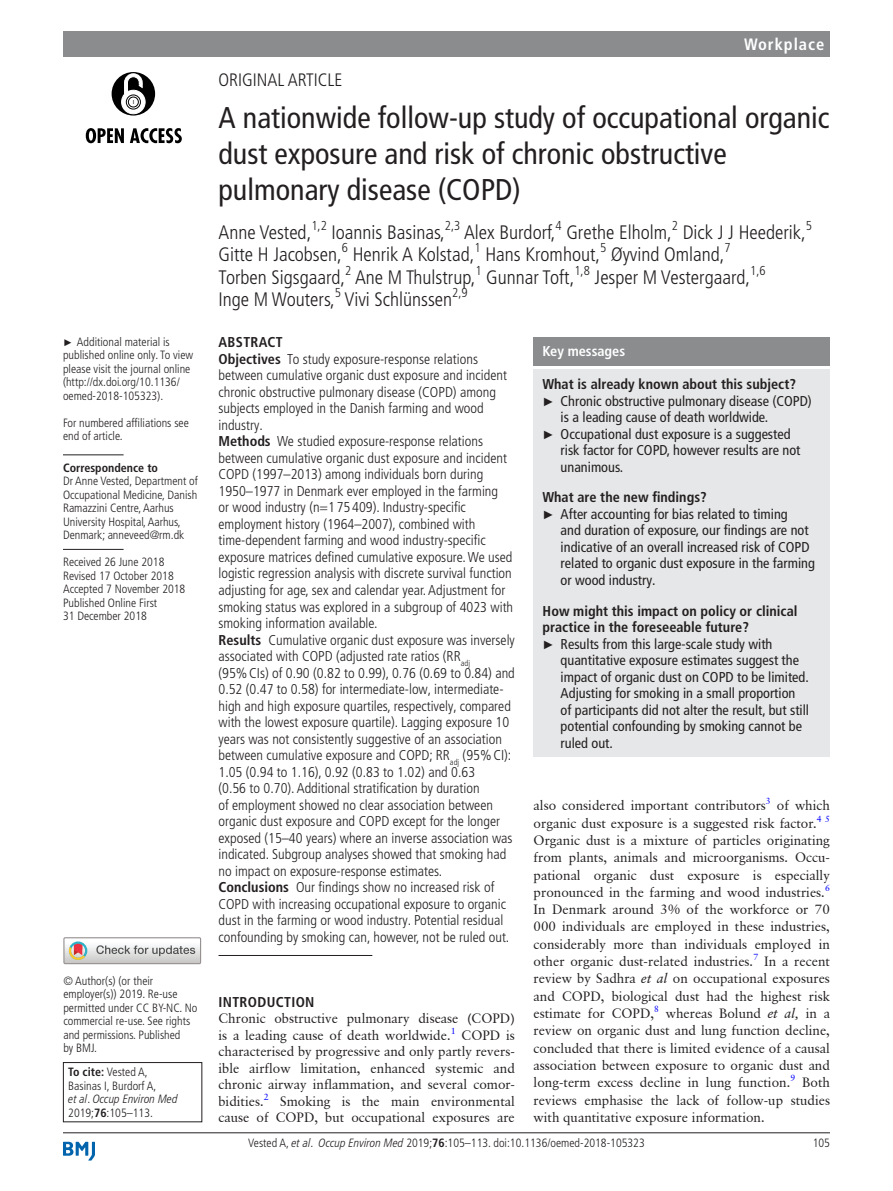
<style>
.page{position:relative;width:893px;height:1191px;background:#fff}
.page>*{position:absolute;margin:0;border:0;box-sizing:border-box;transform-origin:0 0}
.t1{font:condensed 30px/36px "Frutiger LT Pro";color:#231f20}
.t2{font:300 condensed 19.5px/22.5px "Frutiger LT Pro";color:#231f20}
.t3{font:300 condensed 18px "Frutiger LT Pro";color:#231f20}
.t4{font:700 condensed 16.5px "Frutiger LT Pro";letter-spacing:.055em;color:#fff}
.t5{font:300 condensed 14.25px/16.5px "Frutiger LT Pro";color:#231f20}
.t6{font:condensed 14.25px/16.5px "Frutiger LT Pro";color:#231f20}
.t7{font:700 condensed 14.25px/16.5px "Frutiger LT Pro";color:#231f20}
.t8{font:700 condensed 14.25px "Frutiger LT Pro";letter-spacing:.025em;color:#231f20}
.t9{font:700 condensed 14.25px "Frutiger LT Pro";color:#fff}
.t10{font:13.5px/17.2px "Classical Garamond BT";color:#231f20;text-align:justify}
.t11{font:300 condensed 12px/13.5px "Frutiger LT Pro";color:#231f20}
.t12{font:700 condensed 12px "Frutiger LT Pro";color:#231f20}
.s1{font-family:"Arial";font-weight:400;font-stretch:normal;font-size:9.75px}
.s2{font-weight:700}
.s3{font-style:italic}
.s4{font-family:"Arial";font-stretch:normal;font-size:12px}
.s5{font-family:"Arial";font-weight:400;font-stretch:normal;font-size:12px}
.s6{font-weight:400}
</style>
<div class="page">
<hr style="left:63px;top:1132px;width:767px;height:1px;background:#231f20">
<svg style="left:63px;top:1141px;width:32px;height:19px"></svg>
<div style="left:63px;top:31px;width:767px;height:25px;background:#8a8c8e"></div>
<div style="left:63px;top:1062px;width:139px;height:60px;border:1px solid #231f20"></div>
<hr style="left:63px;top:454px;width:61px;height:1px;background:#231f20">
<hr style="left:63px;top:549px;width:61px;height:1px;background:#231f20">
<div style="left:63px;top:937px;width:138px;height:27px;border:1px solid #969090"></div>
<svg style="left:64px;top:937px;width:137px;height:26px"></svg>
<hr style="left:219px;top:955px;width:153px;height:1px;background:#231f20">
<div style="left:534px;top:337px;width:296px;height:28px;background:#8a8c8e"></div>
<div style="left:534px;top:369px;width:296px;height:388px;background:#e6e7e8"></div>
<div style="left:112px;top:72px;width:43px;height:43px;background:#000;border-radius:50%"></div>
<svg style="left:121px;top:73px;width:25px;height:41px"></svg>
<div style="left:126px;top:95px;width:15px;height:14px;border:1px solid #000;border-radius:50%"></div>
<div style="left:128px;top:97px;width:11px;height:10px;border:1px solid #000;border-radius:50%"></div>
<svg style="left:86px;top:128px;width:38px;height:15px"></svg>
<svg style="left:130px;top:128px;width:52px;height:15px"></svg>
<p class="t11" style="left:63px;top:335px;width:132px"><span class="s1">►</span> Additional material is published online only. To view please visit the journal online (http://dx.doi.org/10.1136/ oemed-2018-105323).</p>
<p class="t11" style="left:63px;top:416px;width:127px">For numbered affiliations see end of article.</p>
<p class="t12" style="left:63px;top:460px;width:97px">Correspondence to</p>
<p class="t11" style="left:63px;top:474px;width:136px">Dr Anne Vested, Department of<br>Occupational Medicine, Danish<br>Ramazzini Centre, Aarhus<br>University Hospital, Aarhus,<br>Denmark; anneveed@rm.dk</p>
<p class="t11" style="left:63px;top:555px;width:124px">Received 26 June 2018<br>Revised 17 October 2018<br>Accepted 7 N ovember 2018<br>Published Online First<br>31 December 2018</p>
<p class="t11" style="left:63px;top:973px;width:136px">© Author(s) (or their employer(s)) 2019. Re-use permitted under CC BY-NC. No commercial re-use. See rights and permissions. Published<br>by BMJ.</p>
<p class="t11" style="left:68px;top:1065px;width:111px"><span class="s2">To cite:</span> Vested A,<br>Basinas I, Burdorf A,<br><span class="s3">et al</span>. <span class="s3">Occup Environ Med<br></span>2019;<span class="s2">76</span>:105–113.</p>
<p class="t4" style="left:744px;top:34px;width:81px">Workplace</p>
<p class="t3" style="left:219px;top:69px;width:125px">Original article</p>
<h1 class="t1" style="left:219px;top:99px;width:613px">A nationwide follow-up study of occupational organic dust exposure and risk of chronic obstructive pulmonary disease (COPD)</h1>
<p class="t2" style="left:219px;top:221px;width:595px">Anne Vested,<sup>1,2</sup> Ioannis Basinas,<sup>2,3</sup> Alex Burdorf,<sup>4</sup> Grethe Elholm,<sup>2</sup> Dick J J Heederik,<sup>5<br></sup>Gitte H Jacobsen,<sup>6</sup> Henrik A Kolstad,<sup>1</sup> Hans Kromhout,<sup>5</sup> Øyvind Omland,<sup>7<br></sup>Torben Sigsgaard,<sup>2</sup> Ane M Thulstrup,<sup>1</sup> Gunnar Toft,<sup>1,8</sup> Jesper M Vestergaard,<sup>1,6<br></sup>I nge M Wouters,<sup>5</sup> Vivi Schlünssen<sup>2,9</sup></p>
<p class="t5" style="left:219px;top:334px;width:298px"><span class="s2">Abstract<br>Objectives</span> To study exposure-response relations between cumulative organic dust exposure and incident chronic obstructive pulmonary disease (COPD) among subjects employed in the Danish farming and wood industry.<br><span class="s2">Methods</span> We studied exposure-response relations between cumulative organic dust exposure and incident COPD (1997–2013) among individuals born during 1950–1977 in Denmark ever employed in the farming<br>or wood industry (n=1 75 409). I ndustry-specific employment history (1964–2007), combined with time-dependent farming and wood industry-specific exposure matrices defined cumulative exposure. We used logistic regression analysis with discrete survival function adjusting for age, sex and calendar year. Adjustment for smoking status was explored in a subgroup of 4023 with smoking information available.<br><span class="s2">Results</span> C umulative organic dust exposure was inversely associated with COPD (adjusted rate ratios (RR<sub>adj<br></sub>(95% CIs) of 0.90 (0.82 to 0.99), 0.76 (0.69 to 0.84) and 0.52 (0.47 to 0.58) for intermediate-low, intermediate&shy;high and high exposure quartiles, respectively, compared with the lowest exposure quartile). Lagging exposure 10 years was not consistently suggestive of an association between cumulative exposure and COPD; RR<sub>adj</sub> (95% CI):<br>1.05 (0.94 to 1.16), 0.92 (0.83 to 1.02) and 0.63<br>(0.56 to 0.70). Additional stratification by duration<br>of employment showed no clear association between organic dust exposure and COPD except for the longer exposed (15–40 years) where an inverse association was indicated. Subgroup analyses showed that smoking had no impact on exposure-response estimates.<br><span class="s2">Conclusions</span> Our findings show no increased risk of COPD with increasing occupational exposure to organic dust in the farming or wood industry. Potential residual confounding by smoking can, however, not be ruled out.</p>
<p class="t8" style="left:219px;top:993px;width:66px">Introductio</p>
<p class="t7" style="left:305px;top:993px;width:11px">n</p>
<p class="t10" style="left:219px;top:1010px;width:298px;line-height:16.5px">Chronic obstructive pulmonary disease (COPD) is a leading cause of death worldwide.<sup>1</sup> COPD is characterised by progressive and only partly revers&shy;ible airflow limitation, enhanced systemic and chronic airway inflammation, and several comor&shy;bidities.<sup>2</sup></p>
<p class="t10" style="left:219px;top:1092px;width:298px;line-height:16.5px;text-align:right">Smoking is the main environmental<br>cause of COPD, but occupational exposures are</p>
<p class="t9" style="left:543px;top:343px;width:84px">Key messages</p>
<p class="t7" style="left:543px;top:376px;width:255px">What is already known about this subject?</p>
<p class="t6" style="left:543px;top:392px;width:271px"><span class="s4">►</span> Chronic obstructive pulmonary disease (COPD)</p>
<p class="t6" style="left:561px;top:409px;width:209px">is a leading cause of death worldwide.</p>
<p class="t6" style="left:543px;top:425px;width:250px"><span class="s4">►</span> Occupational dust exposure is a suggested</p>
<p class="t6" style="left:561px;top:442px;width:241px">risk factor for COPD, however results are not</p>
<p class="t6" style="left:561px;top:458px;width:64px">unanimous.</p>
<p class="t7" style="left:543px;top:489px;width:166px">What are the new findings?</p>
<p class="t6" style="left:543px;top:506px;width:247px"><span class="s4">►</span> After accounting for bias related to timing</p>
<p class="t6" style="left:561px;top:522px;width:249px">and duration of exposure, our findings are not</p>
<p class="t6" style="left:561px;top:539px;width:251px">indicative of an overall increased risk of COPD</p>
<p class="t6" style="left:561px;top:555px;width:256px">related to organic dust exposure in the farming</p>
<p class="t6" style="left:561px;top:572px;width:96px">or wood industry.</p>
<p class="t7" style="left:543px;top:602px;width:256px">How might this impact on policy or clinical practice in the foreseeable future?<br><span class="s5">►</span> <span class="s6">Results from this large-scale study with</span></p>
<p class="t6" style="left:561px;top:652px;width:250px">quantitative exposure estimates suggest the impact of organic dust on COPD to be limited.<br>Adjusting for smoking in a small proportion of participants did not alter the result, but still potential confounding by smoking cannot be ruled out.</p>
<p class="t10" style="left:534px;top:796px;width:298px">also considered important contributors<sup>3</sup> of which organic dust exposure is a suggested risk factor.<sup>4</sup> <sup>5<br></sup>Organic dust is a mixture of particles originating from plants, animals and microorganisms. Occu&shy;pational organic dust exposure is especially pronounced in the farming and wood industries.<sup>6<br></sup>In Denmark around 3% of the workforce or 70<br>000 individuals are employed in these industries, considerably more than individuals employed in other organic dust-related industries.<sup>7</sup> In a recent review by Sadhra <span class="s3">et al</span> on occupational exposures and COPD, biological dust had the highest risk estimate for COPD,<sup>8</sup></p>
<p class="t10" style="left:534px;top:1004px;width:298px;text-indent:132px">whereas Bolund <span class="s3">et al,</span> in a review on organic dust and lung function decline, concluded that there is limited evidence of a causal association between exposure to organic dust and long-term excess decline in lung function.<sup>9</sup></p>
<p class="t10" style="left:534px;top:1073px;width:298px;text-indent:269px">Both reviews emphasise the lack of follow-up studies with quantitative exposure information.</p>
<p class="t11" style="left:248px;top:1136px;width:398px">Vested A, <span class="s3">et al</span>. <span class="s3">Occup Environ Med</span> 2019;<span class="s2">76</span>:105–113. doi:10.1136/oemed-2018-105323</p>
<p class="t11" style="left:813px;top:1136px;width:19px">105</p>
</div>
